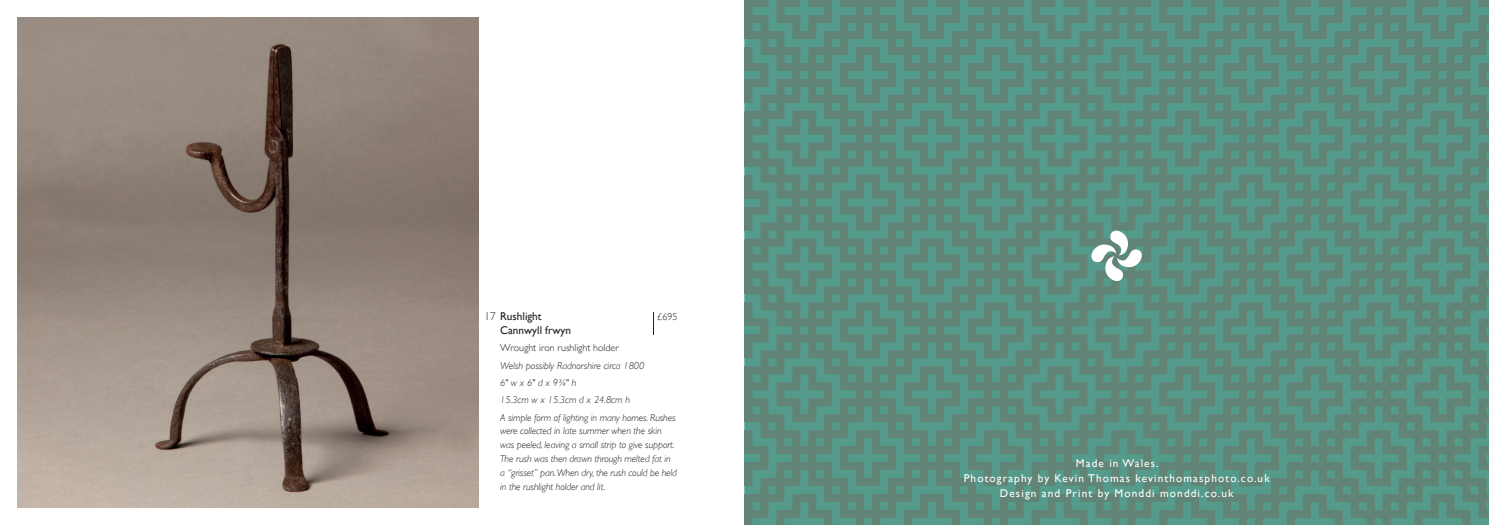
<style>
.page{position:relative;width:1489px;height:525px;background:#fff}
.page>*{position:absolute;margin:0;border:0;box-sizing:border-box;transform-origin:0 0}
.t1{font:11.25px/15px "Gill Sans";letter-spacing:.1em;color:#fff;text-align:center}
.t2{font:11.25px "Gill Sans";color:#231f20}
.t3{font:italic 300 10px/13.8px "Gill Sans";letter-spacing:-.01em;color:#231f20}
.t4{font:300 10px "Gill Sans";color:#231f20}
.s1{font-weight:300}
</style>
<div class="page">
<img style="left:18px;top:18px;width:460px;height:489px">
<svg style="left:744px;top:0;width:744px;height:524px;background:#5c8e7f"></svg>
<p class="t2" style="left:484px;top:310px;width:59px"><span class="s1">17</span> Rushlight</p>
<p class="t4" style="left:657px;top:311px;width:22px">£695</p>
<p class="t2" style="left:500px;top:323px;width:72px">Cannwyll frwyn</p>
<p class="t4" style="left:500px;top:342px;width:120px">Wrought iron rushlight holder</p>
<p class="t3" style="left:500px;top:356px;width:177px;line-height:17.2px">Welsh possibly Radnorshire circa 1800<br>6" w x 6" d x 9¾" h<br>15.3cm w x 15.3cm d x 24.8cm h<br>A simple form of lighting in many homes. Rushes</p>
<p class="t3" style="left:500px;top:424px;width:178px">were collected in late summer when the skin was peeled, leaving a small strip to give support.<br>The rush was then drawn through melted fat in a “grisset” pan. When dry, the rush could be held in the rushlight holder and lit.</p>
<p class="t1" style="left:963px;top:455px;width:307px">Made in Wales.<br>Photography by Kevin Thomas kevinthomasphoto.co.uk<br>Design and Print by Monddi monddi.co.uk</p>
</div>
